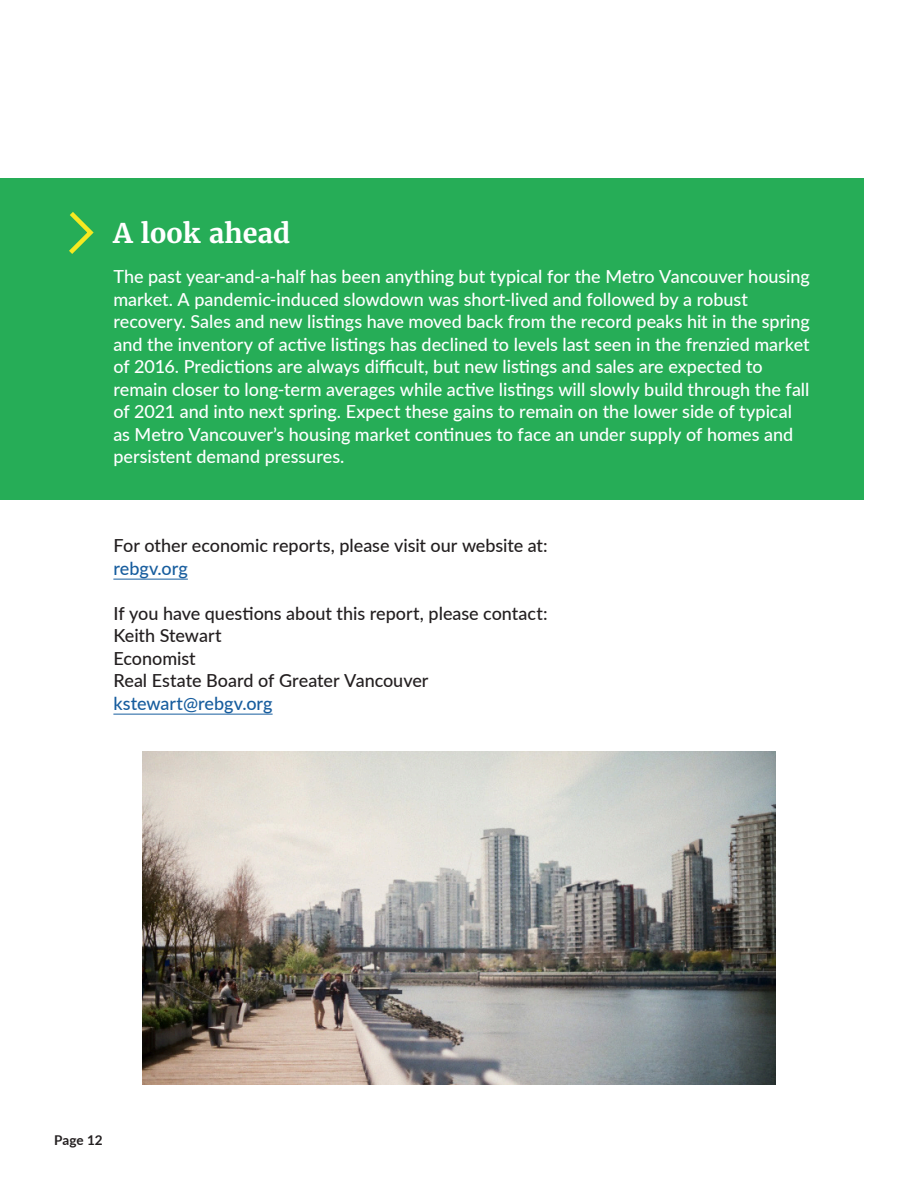
<style>
.page{position:relative;width:918px;height:1188px;background:#fff}
.page>*{position:absolute;margin:0;border:0;box-sizing:border-box;transform-origin:0 0}
.t1{font:700 27px "Merriweather";color:#fff}
.t2{font:500 18px/22.5px "Lato";color:#fff}
.t3{font:500 18px/22.5px "Lato";color:#231f20}
.t4{font:500 18px "Lato";color:#175d9e}
.t5{font:700 13.5px "Lato";letter-spacing:.005em;color:#231f20}
</style>
<div class="page">
<div style="left:0;top:178px;width:864px;height:322px;background:#26ad57"></div>
<svg style="left:69px;top:212px;width:25px;height:42px"></svg>
<img style="left:143px;top:752px;width:632px;height:332px">
<hr style="left:113px;top:579px;width:75px;height:1px;background:#175d9e">
<hr style="left:113px;top:714px;width:160px;height:1px;background:#175d9e">
<h1 class="t1" style="left:113px;top:216px;width:178px">A look ahead</h1>
<p class="t2" style="left:113px;top:265px;width:698px">The past year-and-a-half has been anything but typical for the Metro Vancouver housing market. A pandemic-induced slowdown was short-lived and followed by a robust recovery. Sales and new listings have moved back from the record peaks hit in the spring and the inventory of active listings has declined to levels last seen in the frenzied market of 2016. Predictions are always difficult, but new listings and sales are expected to remain closer to long-term averages while active listings will slowly build through the fall of 2021 and into next spring. Expect these gains to remain on the lower side of typical as Metro Vancouver’s housing market continues to face an under supply of homes and persistent demand pressures.</p>
<p class="t3" style="left:113px;top:534px;width:436px">For other economic reports, please visit our website at:</p>
<p class="t4" style="left:113px;top:555px;width:76px">rebgv.org</p>
<p class="t3" style="left:113px;top:601px;width:436px">If you have questions about this report, please contact:<br>Keith Stewart<br>Economist<br>Real Estate Board of Greater Vancouver</p>
<p class="t4" style="left:113px;top:690px;width:161px">kstewart@rebgv.org</p>
<p class="t5" style="left:54px;top:1130px;width:50px">Page 12</p>
</div>
